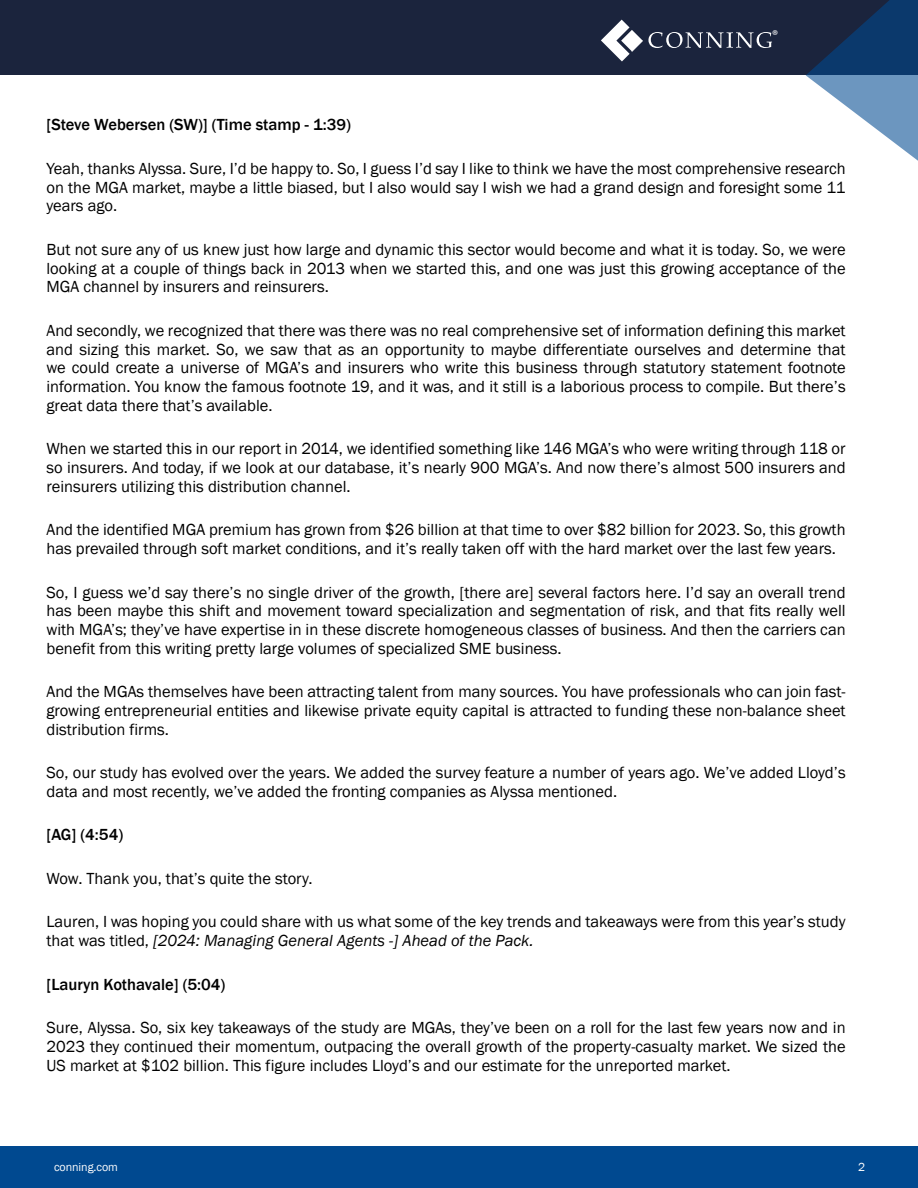
<style>
.page{position:relative;width:918px;height:1188px;background:#fff}
.page>*{position:absolute;margin:0;border:0;box-sizing:border-box;transform-origin:0 0}
.t1{font:16.5px/18.8px "Franklin Gothic";color:#000;text-align:justify}
.t2{font:500 16.5px "Franklin Gothic";color:#000}
.t3{font:14.4px "Myriad Pro";color:#fff}
.t4{font:12px "Franklin Gothic";letter-spacing:-.005em;color:#fff}
.s1{font-style:italic}
</style>
<div class="page">
<div style="left:0;top:0;width:918px;height:75px;background:#1b243d"></div>
<div style="left:0;top:1147px;width:918px;height:41px;background:#004990"></div>
<svg style="left:601px;top:20px;width:171px;height:41px"></svg>
<svg style="left:806px;top:0;width:112px;height:161px"></svg>
<p class="t3" style="left:772px;top:26px;width:8px">®</p>
<p class="t2" style="left:46px;top:115px;width:306px">[Steve Webersen (SW)] (Time stamp - 1:39)</p>
<p class="t1" style="left:46px;top:159px;width:801px">Yeah, thanks Alyssa. Sure, I’d be happy to. So, I guess I’d say I like to think we have the most comprehensive research on the MGA market, maybe a little biased, but I also would say I wish we had a grand design and foresight some 11 years ago.</p>
<p class="t1" style="left:46px;top:240px;width:801px">But not sure any of us knew just how large and dynamic this sector would become and what it is today. So, we were looking at a couple of things back in 2013 when we started this, and one was just this growing acceptance of the MGA channel by insurers and reinsurers.</p>
<p class="t1" style="left:46px;top:321px;width:801px">And secondly, we recognized that there was there was no real comprehensive set of information defining this market and sizing this market. So, we saw that as an opportunity to maybe differentiate ourselves and determine that we could create a universe of MGA’s and insurers who write this business through statutory statement footnote information. You know the famous footnote 19, and it was, and it still is a laborious process to compile. But there’s great data there that’s available.</p>
<p class="t1" style="left:46px;top:440px;width:801px">When we started this in our report in 2014, we identified something like 146 MGA’s who were writing through 118 or so insurers. And today, if we look at our database, it’s nearly 900 MGA’s. And now there’s almost 500 insurers and reinsurers utilizing this distribution channel.</p>
<p class="t1" style="left:46px;top:521px;width:801px">And the identified MGA premium has grown from $26 billion at that time to over $82 billion for 2023. So, this growth has prevailed through soft market conditions, and it’s really taken off with the hard market over the last few years.</p>
<p class="t1" style="left:46px;top:583px;width:801px">So, I guess we’d say there’s no single driver of the growth, [there are] several factors here. I’d say an overall trend has been maybe this shift and movement toward specialization and segmentation of risk, and that fits really well with MGA’s; they’ve have expertise in in these discrete homogeneous classes of business. And then the carriers can benefit from this writing pretty large volumes of specialized SME business.</p>
<p class="t1" style="left:46px;top:683px;width:801px">And the MGAs themselves have been attracting talent from many sources. You have professionals who can join fast&shy;growing entrepreneurial entities and likewise private equity capital is attracted to funding these non-balance sheet distribution firms.</p>
<p class="t1" style="left:46px;top:764px;width:801px">So, our study has evolved over the years. We added the survey feature a number of years ago. We’ve added Lloyd’s data and most recently, we’ve added the fronting companies as Alyssa mentioned.</p>
<p class="t2" style="left:46px;top:825px;width:78px">[AG] (4:54)</p>
<p class="t1" style="left:46px;top:869px;width:268px">Wow. Thank you, that’s quite the story.</p>
<p class="t1" style="left:46px;top:913px;width:801px">Lauren, I was hoping you could share with us what some of the key trends and takeaways were from this year’s study that was titled, <span class="s1">[2024: Managing General Agents -] Ahead of the Pack.</span></p>
<p class="t2" style="left:46px;top:974px;width:180px">[Lauryn Kothavale] (5:04)</p>
<p class="t1" style="left:46px;top:1019px;width:801px">Sure, Alyssa. So, six key takeaways of the study are MGAs, they’ve been on a roll for the last few years now and in 2023 they continued their momentum, outpacing the overall growth of the property-casualty market. We sized the US market at $102 billion. This figure includes Lloyd’s and our estimate for the unreported market.</p>
<p class="t4" style="left:54px;top:1159px;width:65px">conning.com</p>
<p class="t4" style="left:858px;top:1159px;width:9px">2</p>
</div>
